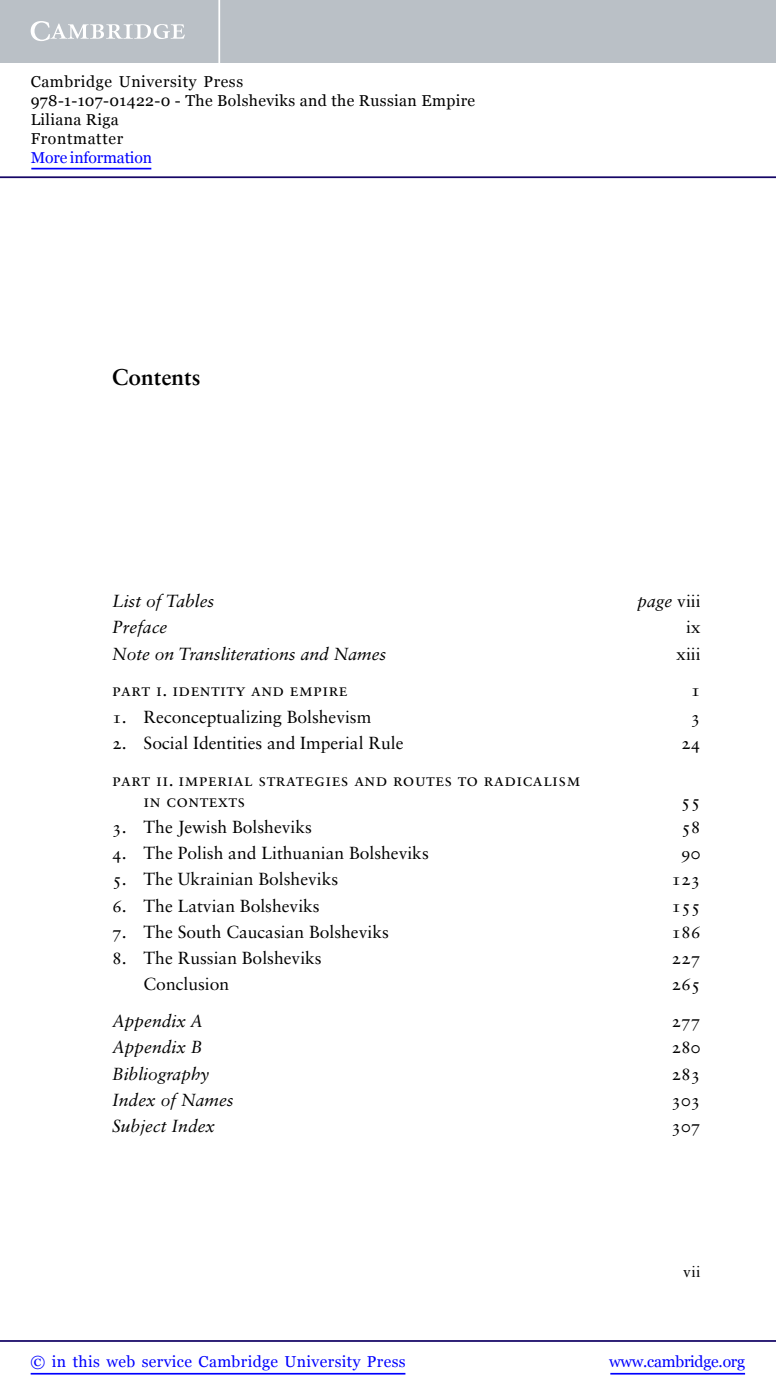
<style>
.page{position:relative;width:776px;height:1400px;background:#fff}
.page>*{position:absolute;margin:0;border:0;box-sizing:border-box;transform-origin:0 0}
.t1{font:700 22.75px "Sabon LT Std";color:#000}
.t2{font:17.5px "Sabon LT Std";color:#000}
.t3{font:italic 17.5px "Sabon LT Std";color:#000}
.t4{font:17.5px/21px "Sabon LT Std";letter-spacing:.025em;color:#000}
.t5{font:15.75px/18.9px "Georgia";letter-spacing:.025em;color:#000}
.t6{font:15.75px "Georgia";letter-spacing:.025em;color:#00f}
.t7{font:15.75px "Georgia";letter-spacing:-.015em;color:#00f}
.t8{font:15.75px "Georgia";letter-spacing:-.01em;color:#00f}
.t9{font:15.75px "Sabon LT Std";color:#000}
.s1{font-style:normal}
</style>
<div class="page">
<div style="left:0;top:0;width:775px;height:63px;background:#bac0c6"></div>
<svg style="left:31px;top:21px;width:154px;height:20px"></svg>
<hr style="left:218px;top:0;width:2px;height:63px;background:#fff">
<hr style="left:0;top:176px;width:775px;height:2px;background:#150666">
<hr style="left:610px;top:1373px;width:134px;height:2px;background:#00f">
<hr style="left:0;top:1340px;width:775px;height:2px;background:#150666">
<hr style="left:31px;top:1373px;width:374px;height:2px;background:#00f">
<hr style="left:31px;top:168px;width:120px;height:1px;background:#00f">
<p class="t5" style="left:31px;top:72px;width:446px">Cambridge University Press<br>978-1-107-01422-0 - The Bolsheviks and the Russian Empire<br>Liliana Riga<br>Frontmatter</p>
<p class="t8" style="left:31px;top:148px;width:123px">More information</p>
<p class="t1" style="left:112px;top:363px;width:90px">Contents</p>
<p class="t3" style="left:112px;top:591px;width:104px">List of Tables</p>
<p class="t3" style="left:637px;top:591px;width:65px">page <span class="s1">viii</span></p>
<p class="t3" style="left:112px;top:617px;width:57px">Preface</p>
<p class="t2" style="left:685px;top:617px;width:16px">ix</p>
<p class="t3" style="left:112px;top:643px;width:275px">Note on Transliterations and Names</p>
<p class="t2" style="left:676px;top:643px;width:26px">xiii</p>
<p class="t4" style="left:112px;top:680px;width:237px">PART I. Identity and Empire</p>
<p class="t2" style="left:690px;top:680px;width:11px">1</p>
<p class="t2" style="left:112px;top:706px;width:260px">1. Reconceptualizing Bolshevism</p>
<p class="t2" style="left:690px;top:706px;width:11px">3</p>
<p class="t2" style="left:112px;top:732px;width:293px">2. Social Identities and Imperial Rule</p>
<p class="t2" style="left:681px;top:732px;width:21px">24</p>
<p class="t4" style="left:143px;top:769px;width:438px;text-indent:-32px">PART II. Imperial strategies and routes to radicalism in contexts</p>
<p class="t2" style="left:680px;top:790px;width:21px">55</p>
<p class="t2" style="left:112px;top:816px;width:201px">3. The Jewish Bolsheviks</p>
<p class="t2" style="left:681px;top:816px;width:21px">58</p>
<p class="t2" style="left:112px;top:843px;width:318px">4. The Polish and Lithuanian Bolsheviks</p>
<p class="t2" style="left:681px;top:843px;width:21px">90</p>
<p class="t2" style="left:112px;top:869px;width:227px">5. The Ukrainian Bolsheviks</p>
<p class="t2" style="left:671px;top:869px;width:31px">123</p>
<p class="t2" style="left:112px;top:895px;width:209px">6. The Latvian Bolsheviks</p>
<p class="t2" style="left:671px;top:895px;width:31px">155</p>
<p class="t2" style="left:112px;top:921px;width:278px">7. The South Caucasian Bolsheviks</p>
<p class="t2" style="left:671px;top:921px;width:31px">186</p>
<p class="t2" style="left:112px;top:948px;width:211px">8. The Russian Bolsheviks</p>
<p class="t2" style="left:671px;top:948px;width:31px">227</p>
<p class="t2" style="left:143px;top:974px;width:87px">Conclusion</p>
<p class="t2" style="left:671px;top:974px;width:31px">265</p>
<p class="t3" style="left:112px;top:1011px;width:92px">Appendix A</p>
<p class="t2" style="left:671px;top:1011px;width:31px">277</p>
<p class="t3" style="left:112px;top:1037px;width:92px">Appendix B</p>
<p class="t2" style="left:671px;top:1037px;width:31px">280</p>
<p class="t3" style="left:112px;top:1063px;width:98px">Bibliography</p>
<p class="t2" style="left:671px;top:1063px;width:31px">283</p>
<p class="t3" style="left:112px;top:1090px;width:123px">Index of Names</p>
<p class="t2" style="left:671px;top:1089px;width:31px">303</p>
<p class="t3" style="left:112px;top:1116px;width:105px">Subject Index</p>
<p class="t2" style="left:671px;top:1116px;width:31px">307</p>
<p class="t9" style="left:683px;top:1263px;width:19px">vii</p>
<p class="t6" style="left:31px;top:1352px;width:376px">© in this web service Cambridge University Press</p>
<p class="t7" style="left:608px;top:1352px;width:137px">www.cambridge.org</p>
</div>
